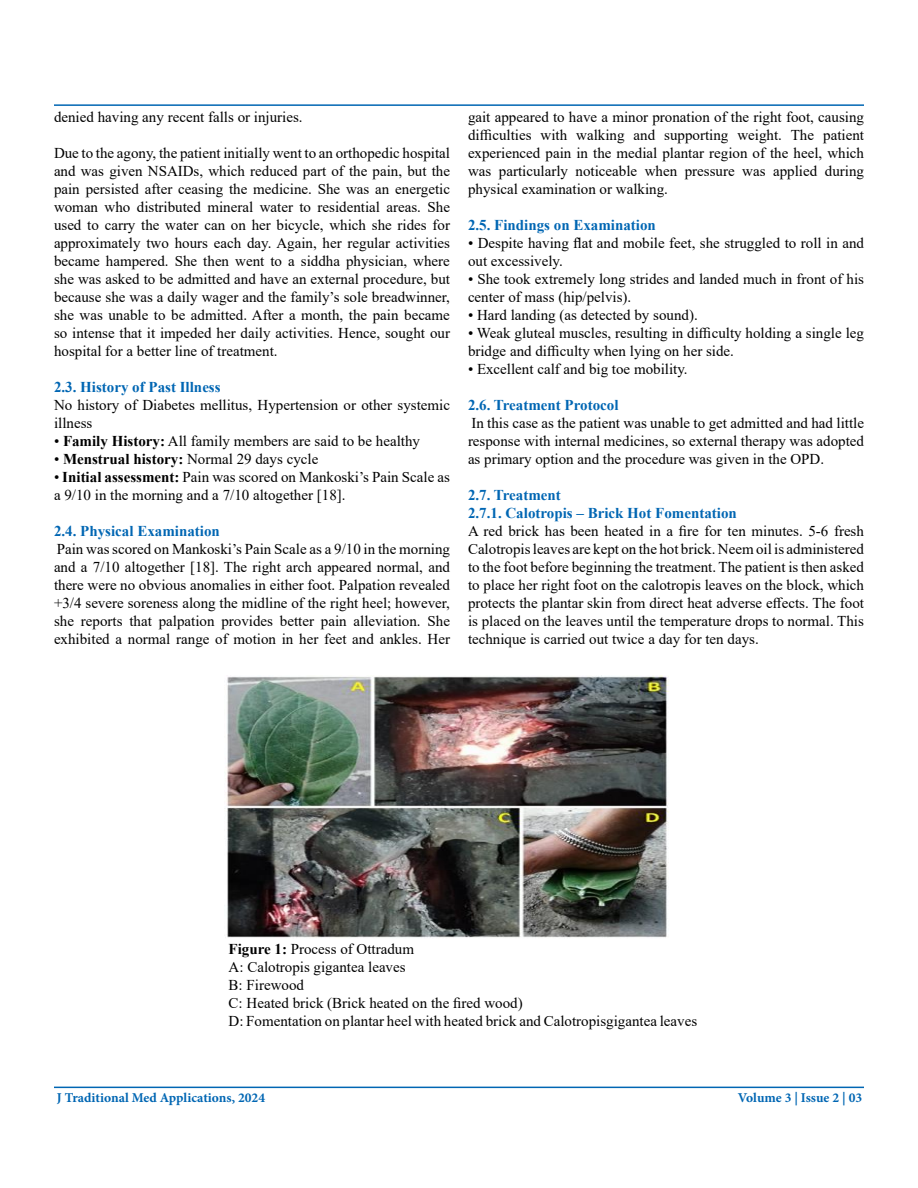
<style>
.page{position:relative;width:918px;height:1188px;background:#fff}
.page>*{position:absolute;margin:0;border:0;box-sizing:border-box;transform-origin:0 0}
.t1{font:700 18px "Times New Roman";color:#000}
.t2{font:18px "Times New Roman";color:#000}
.t3{font:15px/18px "Times New Roman";color:#000}
.t4{font:700 15px/18px "Times New Roman";color:#0066b3}
.t5{font:700 13.5px "Minion Pro";color:#0066b3}
.s1{font-weight:700}
</style>
<div class="page">
<hr style="left:54px;top:104px;width:810px;height:2px;background:#0066b3">
<hr style="left:54px;top:1087px;width:810px;height:1px;background:#0066b3">
<img style="left:227px;top:675px;width:442px;height:263px">
<p class="t3" style="left:54px;top:108px;width:250px">denied having any recent falls or injuries.</p>
<p class="t3" style="left:54px;top:144px;width:398px;text-align:justify">Due to the agony, the patient initially went to an orthopedic hospital and was given NSAIDs, which reduced part of the pain, but the pain persisted after ceasing the medicine. She was an energetic woman who distributed mineral water to residential areas. She used to carry the water can on her bicycle, which she rides for approximately two hours each day. Again, her regular activities became hampered. She then went to a siddha physician, where she was asked to be admitted and have an external procedure, but because she was a daily wager and the family’s sole breadwinner, she was unable to be admitted. After a month, the pain became so intense that it impeded her daily activities. Hence, sought our hospital for a better line of treatment.</p>
<p class="t4" style="left:54px;top:378px;width:168px">2.3. History of Past Illness</p>
<p class="t3" style="left:54px;top:396px;width:398px">No history of Diabetes mellitus, Hypertension or other systemic illness</p>
<p class="t3" style="left:54px;top:432px;width:368px">• <span class="s1">Family History:</span> All family members are said to be healthy</p>
<p class="t3" style="left:54px;top:450px;width:266px">• <span class="s1">Menstrual history:</span> Normal 29 days cycle</p>
<p class="t3" style="left:54px;top:468px;width:397px">• <span class="s1">Initial assessment:</span> Pain was scored on Mankoski’s Pain Scale as a 9/10 in the morning and a 7/10 altogether [18].</p>
<p class="t4" style="left:54px;top:522px;width:167px">2.4. Physical Examination</p>
<p class="t3" style="left:54px;top:540px;width:398px;text-align:justify">Pain was scored on Mankoski’s Pain Scale as a 9/10 in the morning and a 7/10 altogether [18]. The right arch appeared normal, and there were no obvious anomalies in either foot. Palpation revealed +3/4 severe soreness along the midline of the right heel; however, she reports that palpation provides better pain alleviation. She exhibited a normal range of motion in her feet and ankles. Her</p>
<p class="t3" style="left:468px;top:108px;width:398px;text-align:justify">gait appeared to have a minor pronation of the right foot, causing difficulties with walking and supporting weight. The patient experienced pain in the medial plantar region of the heel, which was particularly noticeable when pressure was applied during physical examination or walking.</p>
<p class="t4" style="left:468px;top:216px;width:189px">2.5. Findings on Examination</p>
<p class="t3" style="left:468px;top:234px;width:398px">• Despite having flat and mobile feet, she struggled to roll in and out excessively.</p>
<p class="t3" style="left:468px;top:270px;width:398px">• She took extremely long strides and landed much in front of his center of mass (hip/pelvis).</p>
<p class="t3" style="left:468px;top:306px;width:231px">• Hard landing (as detected by sound).</p>
<p class="t3" style="left:468px;top:324px;width:398px">• Weak gluteal muscles, resulting in difficulty holding a single leg bridge and difficulty when lying on her side.</p>
<p class="t3" style="left:468px;top:360px;width:221px">• Excellent calf and big toe mobility.</p>
<p class="t4" style="left:468px;top:396px;width:152px">2.6. Treatment Protocol</p>
<p class="t3" style="left:468px;top:414px;width:398px;text-align:justify">In this case as the patient was unable to get admitted and had little response with internal medicines, so external therapy was adopted as primary option and the procedure was given in the OPD.</p>
<p class="t4" style="left:468px;top:486px;width:270px">2.7. Treatment<br>2.7.1. Calotropis – Brick Hot Fomentation</p>
<p class="t3" style="left:468px;top:522px;width:398px;text-align:justify">A red brick has been heated in a fire for ten minutes. 5-6 fresh Calotropis leaves are kept on the hot brick. Neem oil is administered to the foot before beginning the treatment. The patient is then asked to place her right foot on the calotropis leaves on the block, which protects the plantar skin from direct heat adverse effects. The foot is placed on the leaves until the temperature drops to normal. This technique is carried out twice a day for ten days.</p>
<p class="t3" style="left:229px;top:939px;width:470px"><span class="s1">Figure 1:</span> Process of Ottradum<br>A: Calotropis gigantea leaves<br>B: Firewood<br>C: Heated brick (Brick heated on the fired wood)<br>D: Fomentation on plantar heel with heated brick and Calotropisgigantea leaves</p>
<p class="t1" style="left:225px;top:947px;width:236px">Figure 1: Process of Ottradum</p>
<p class="t2" style="left:225px;top:1009px;width:92px">B: Firewood</p>
<p class="t5" style="left:57px;top:1089px;width:210px">J Traditional Med Applications, 2024</p>
<p class="t5" style="left:738px;top:1088px;width:126px">Volume 3 | Issue 2 | 03</p>
</div>
